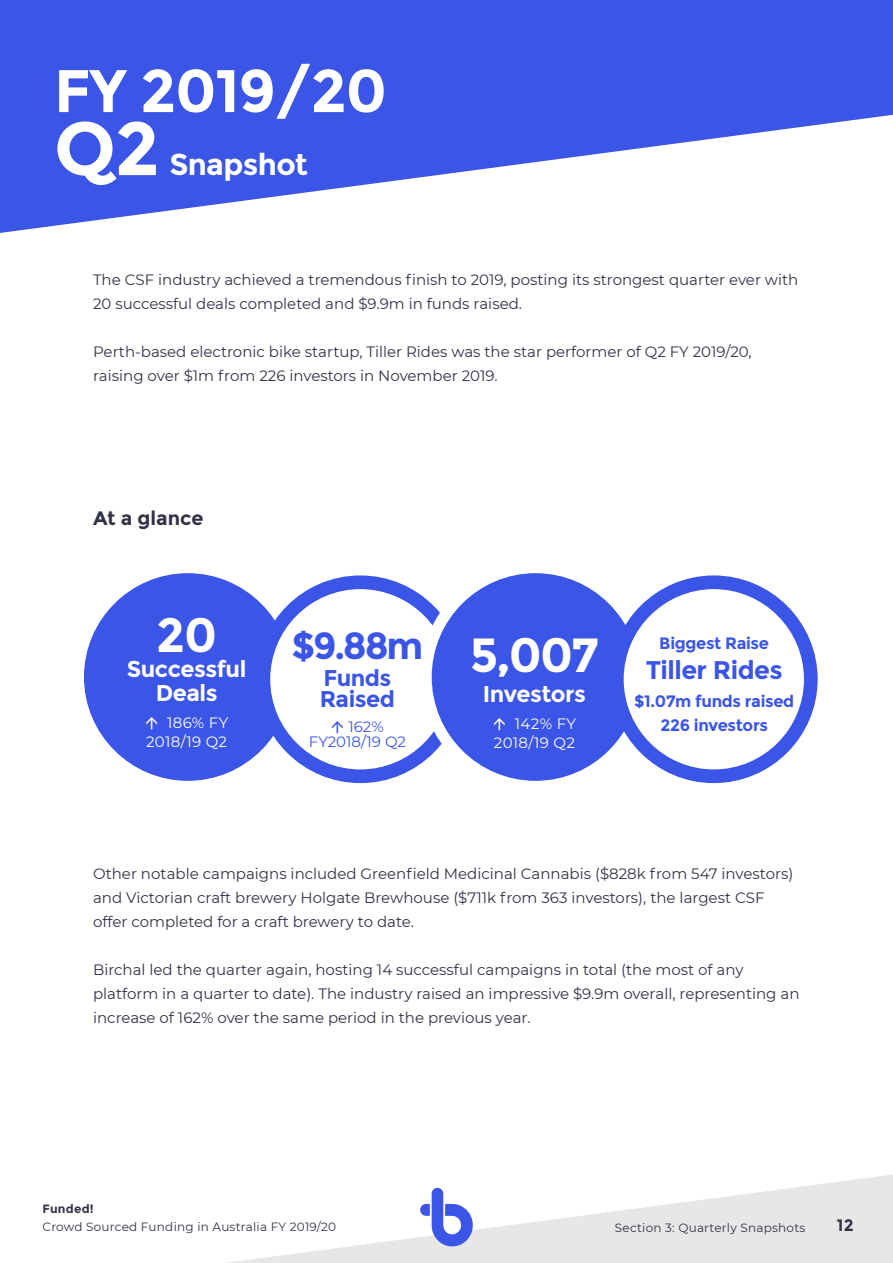
<style>
.page{position:relative;width:893px;height:1263px;background:#fff}
.page>*{position:absolute;margin:0;border:0;box-sizing:border-box;transform-origin:0 0}
.t1{font:700 75px "Montserrat";color:#fff}
.t2{font:700 60px "Montserrat";letter-spacing:-.02em;color:#fff}
.t3{font:700 47.85px "Montserrat";color:#fff}
.t4{font:700 37.5px "Montserrat";color:#3b55e6}
.t5{font:700 30px "Montserrat";letter-spacing:-.02em;color:#fff}
.t6{font:700 25.5px "Montserrat";letter-spacing:-.02em;color:#3b55e6}
.t7{font:700 22.8px/24.3px "Montserrat";letter-spacing:-.02em;color:#fff;text-align:center}
.t8{font:700 22.8px/21.3px "Montserrat";letter-spacing:-.02em;color:#3b55e6}
.t9{font:700 19.5px "Montserrat";color:#313345}
.t10{font:700 16.5px/24.3px "Montserrat";letter-spacing:-.02em;color:#3b55e6;text-align:center}
.t11{font:700 16.5px "Montserrat";color:#313345}
.t12{font:15px/24px "Montserrat";color:#313345}
.t13{font:15px/18.3px "Montserrat";letter-spacing:.02em;color:#fff;text-align:right}
.t14{font:15px/15.3px "Montserrat";color:#3b55e6}
.t15{font:12px "Montserrat";letter-spacing:.02em;color:#313345}
.t16{font:700 12px "Montserrat";letter-spacing:.02em;color:#313345}
.s1{font-weight:700}
</style>
<div class="page">
<svg style="left:0;top:0;width:893px;height:233px;fill:#3b55e6"></svg>
<svg style="left:227px;top:1174px;width:666px;height:89px;fill:#e7e7e7"></svg>
<svg style="left:420px;top:1188px;width:54px;height:60px"></svg>
<div style="left:78px;top:567px;width:219px;height:219px;background:#3b55e6;border-radius:50%"></div>
<div style="left:73px;top:562px;width:230px;height:230px;border:11px solid #fff;border-radius:50%"></div>
<div style="left:263px;top:582px;width:194px;height:194px;background:#fff;border-radius:50%"></div>
<div style="left:257px;top:575px;width:207px;height:208px;border:14px solid #3b55e6;border-radius:50%"></div>
<div style="left:426px;top:567px;width:219px;height:219px;background:#3b55e6;border-radius:50%"></div>
<div style="left:420px;top:562px;width:231px;height:230px;border:11px solid #fff;border-radius:50%"></div>
<div style="left:617px;top:582px;width:194px;height:194px;background:#fff;border-radius:50%"></div>
<div style="left:610px;top:575px;width:208px;height:208px;border:14px solid #3b55e6;border-radius:50%"></div>
<h2 class="t2" style="left:54px;top:55px;width:335px">FY 2019/20</h2>
<h1 class="t1" style="left:54px;top:104px;width:107px">Q2</h1>
<h3 class="t5" style="left:169px;top:147px;width:140px">Snapshot</h3>
<p class="t12" style="left:93px;top:267px;width:707px">The CSF industry achieved a tremendous finish to 2019, posting its strongest quarter ever with<br>20 successful deals completed and $9.9m in funds raised.</p>
<p class="t12" style="left:93px;top:339px;width:660px">Perth-based electronic bike startup, Tiller Rides was the star performer of Q2 FY 2019/20, raising over $1m from 226 investors in November 2019.</p>
<h3 class="t9" style="left:93px;top:507px;width:112px">At a glance</h3>
<h3 class="t3" style="left:156px;top:607px;width:63px">20</h3>
<h3 class="t7" style="left:127px;top:656px;width:121px">Successful<br>Deals</h3>
<p class="t13" style="left:146px;top:713px;width:84px"><span class="s1">↑</span> 186% FY<br>2018/19 Q2</p>
<h3 class="t4" style="left:291px;top:623px;width:133px">$9.88m</h3>
<h3 class="t8" style="left:320px;top:667px;width:77px">Funds<br>Raised</h3>
<p class="t14" style="left:309px;top:718px;width:99px;text-indent:40px">162%<br>FY2018/19 Q2</p>
<h3 class="t3" style="left:470px;top:626px;width:130px">5,007</h3>
<h3 class="t7" style="left:483px;top:682px;width:105px">Investors</h3>
<p class="t13" style="left:494px;top:714px;width:84px"><span class="s1">↑</span> 142% FY<br>2018/19 Q2</p>
<p class="t10" style="left:659px;top:631px;width:111px">Biggest Raise</p>
<h3 class="t6" style="left:646px;top:655px;width:138px">Tiller Rides</h3>
<p class="t10" style="left:634px;top:689px;width:162px">$1.07m funds raised<br>226 investors</p>
<p class="t12" style="left:93px;top:861px;width:702px">Other notable campaigns included Greenfield Medicinal Cannabis ($828k from 547 investors) and Victorian craft brewery Holgate Brewhouse ($711k from 363 investors), the largest CSF offer completed for a craft brewery to date.</p>
<p class="t12" style="left:93px;top:957px;width:708px">Birchal led the quarter again, hosting 14 successful campaigns in total (the most of any platform in a quarter to date). The industry raised an impressive $9.9m overall, representing an increase of 162% over the same period in the previous year.</p>
<p class="t16" style="left:43px;top:1202px;width:53px">Funded!</p>
<p class="t15" style="left:43px;top:1219px;width:295px">Crowd Sourced Funding in Australia FY 2019/20</p>
<p class="t11" style="left:837px;top:1215px;width:18px">12</p>
<p class="t15" style="left:615px;top:1219px;width:192px">Section 3: Quarterly Snapshots</p>
</div>
